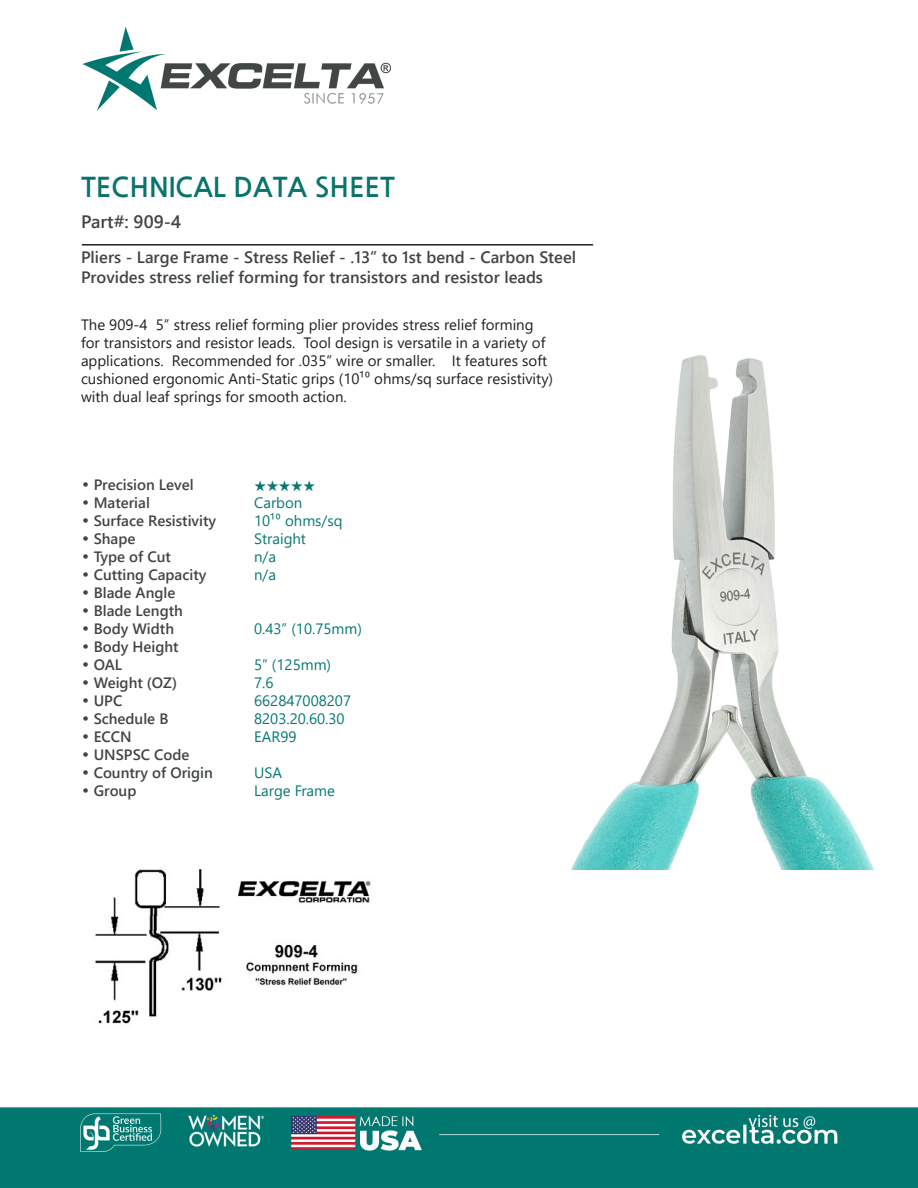
<style>
.page{position:relative;width:918px;height:1188px;background:#fff}
.page>*{position:absolute;margin:0;border:0;box-sizing:border-box;transform-origin:0 0}
.t1{font:700 27px "Nanum Gothic";color:#08746d}
.t2{font:700 18px "Yu Gothic UI";color:#414546}
.t3{font:700 16.5px "Yu Gothic UI";color:#414546}
.t4{font:15px/18px "Yu Gothic UI";color:#231f20}
.CT_s_CTM{font:700 15px "Yu Gothic UI";color:#414546}
.CT_s_CTM-2{font:15px "Yu Gothic UI";color:#077874}
.CT_s_CTM-3{font:500 15px "ITC Zapf Dingbats";color:#077874}
.s1{font-family:"Century Gothic";font-weight:400}
</style>
<div class="page">
<img style="left:0;top:27px;width:918px;height:1161px">
<img style="left:558px;top:326px;width:333px;height:543px">
<img style="left:77px;top:858px;width:310px;height:180px">
<hr style="left:82px;top:244px;width:511px;height:2px;background:#231f20">
<p class="t1" style="left:81px;top:173px;width:315px">TECHNICAL DATA SHEET</p>
<p class="t2" style="left:81px;top:212px;width:102px">Part#: 909-4</p>
<p class="t3" style="left:81px;top:247px;width:497px">Pliers - Large Frame - Stress Relief - .13” to 1st bend - Carbon Steel</p>
<p class="t3" style="left:81px;top:267px;width:464px">Provides stress relief forming for transistors and resistor leads</p>
<p class="t4" style="left:81px;top:313px;width:474px">The 909-4 5” stress relief forming plier provides stress relief forming for transistors and resistor leads. Tool design is versatile in a variety of applications. Recommended for .035” wire or smaller. It features soft cushioned ergonomic Anti-Static grips (10¹⁰ ohms/sq surface resistivity) with dual leaf springs for smooth action.</p>
<p class="CT_s_CTM" style="left:81px;top:476px;width:114px"><span class="s1">•</span> Precision Level</p>
<p class="CT_s_CTM-3" style="left:254px;top:479px;width:63px">★★★★★</p>
<p class="CT_s_CTM" style="left:81px;top:494px;width:70px"><span class="s1">•</span> Material</p>
<p class="CT_s_CTM-2" style="left:254px;top:489px;width:50px">Carbon</p>
<p class="CT_s_CTM" style="left:81px;top:512px;width:137px"><span class="s1">•</span> Surface Resistivity</p>
<p class="CT_s_CTM-2" style="left:254px;top:507px;width:90px">10¹⁰ ohms/sq</p>
<p class="CT_s_CTM" style="left:81px;top:530px;width:56px"><span class="s1">•</span> Shape</p>
<p class="CT_s_CTM-2" style="left:254px;top:525px;width:53px">Straight</p>
<p class="CT_s_CTM" style="left:81px;top:548px;width:92px"><span class="s1">•</span> Type of Cut</p>
<p class="CT_s_CTM-2" style="left:254px;top:543px;width:23px">n/a</p>
<p class="CT_s_CTM" style="left:81px;top:566px;width:127px"><span class="s1">•</span> Cutting Capacity</p>
<p class="CT_s_CTM-2" style="left:254px;top:561px;width:23px">n/a</p>
<p class="CT_s_CTM" style="left:81px;top:584px;width:96px"><span class="s1">•</span> Blade Angle</p>
<p class="CT_s_CTM" style="left:81px;top:602px;width:103px"><span class="s1">•</span> Blade Length</p>
<p class="CT_s_CTM" style="left:81px;top:620px;width:95px"><span class="s1">•</span> Body Width</p>
<p class="CT_s_CTM-2" style="left:254px;top:615px;width:109px">0.43” (10.75mm)</p>
<p class="CT_s_CTM" style="left:81px;top:638px;width:99px"><span class="s1">•</span> Body Height</p>
<p class="CT_s_CTM" style="left:81px;top:656px;width:43px"><span class="s1">•</span> OAL</p>
<p class="CT_s_CTM-2" style="left:254px;top:651px;width:78px">5” (125mm)</p>
<p class="CT_s_CTM" style="left:81px;top:674px;width:98px"><span class="s1">•</span> Weight (OZ)</p>
<p class="CT_s_CTM-2" style="left:254px;top:669px;width:21px">7.6</p>
<p class="CT_s_CTM" style="left:81px;top:692px;width:43px"><span class="s1">•</span> UPC</p>
<p class="CT_s_CTM-2" style="left:254px;top:687px;width:99px">662847008207</p>
<p class="CT_s_CTM" style="left:81px;top:710px;width:89px"><span class="s1">•</span> Schedule B</p>
<p class="CT_s_CTM-2" style="left:254px;top:705px;width:92px">8203.20.60.30</p>
<p class="CT_s_CTM" style="left:81px;top:728px;width:52px"><span class="s1">•</span> ECCN</p>
<p class="CT_s_CTM-2" style="left:254px;top:723px;width:44px">EAR99</p>
<p class="CT_s_CTM" style="left:81px;top:746px;width:110px"><span class="s1">•</span> UNSPSC Code</p>
<p class="CT_s_CTM" style="left:81px;top:764px;width:133px"><span class="s1">•</span> Country of Origin</p>
<p class="CT_s_CTM-2" style="left:254px;top:759px;width:29px">USA</p>
<p class="CT_s_CTM" style="left:81px;top:782px;width:57px"><span class="s1">•</span> Group</p>
<p class="CT_s_CTM-2" style="left:254px;top:777px;width:82px">Large Frame</p>
</div>
